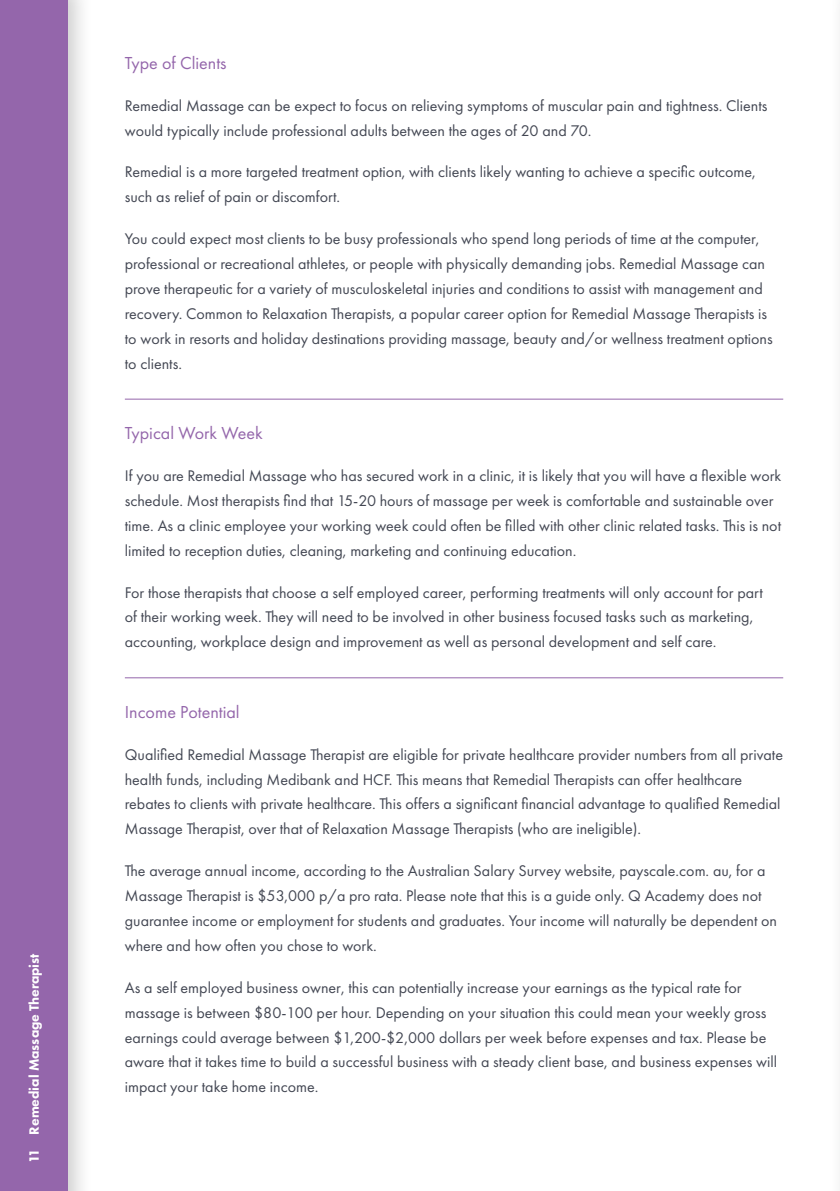
<style>
.page{position:relative;width:840px;height:1191px;background:#fff}
.page>*{position:absolute;margin:0;border:0;box-sizing:border-box;transform-origin:0 0}
.t1{font:18px "Futura PT";color:#9466ab}
.t2{font:16px/24.8px "Futura PT";color:#434753}
.t3{font:800 14px "Futura PT";color:#fff}
</style>
<div class="page">
<div style="left:0;top:0;width:94px;height:1191px;background:#000;opacity:.2"></div>
<div style="left:0;top:0;width:67px;height:1191px;background:#9466ab"></div>
<hr style="left:125px;top:399px;width:657px;height:1px;background:#9466ab">
<hr style="left:125px;top:677px;width:657px;height:1px;background:#9466ab">
<p class="t3" style="left:28px;top:1134px;width:183px;rotate:-90deg">Remedial Massage Therapist</p>
<p class="t3" style="left:28px;top:1162px;width:16px;rotate:-90deg">11</p>
<p class="t1" style="left:125px;top:55px;width:103px">Type of Clients</p>
<p class="t2" style="left:125px;top:94px;width:643px">Remedial Massage can be expect to focus on relieving symptoms of muscular pain and tightness. Clients would typically include professional adults between the ages of 20 and 70.</p>
<p class="t2" style="left:125px;top:161px;width:632px">Remedial is a more targeted treatment option, with clients likely wanting to achieve a specific outcome, such as relief of pain or discomfort.</p>
<p class="t2" style="left:125px;top:227px;width:649px">You could expect most clients to be busy professionals who spend long periods of time at the computer, professional or recreational athletes, or people with physically demanding jobs. Remedial Massage can prove therapeutic for a variety of musculoskeletal injuries and conditions to assist with management and recovery. Common to Relaxation Therapists, a popular career option for Remedial Massage Therapists is to work in resorts and holiday destinations providing massage, beauty and/or wellness treatment options to clients.</p>
<p class="t1" style="left:125px;top:425px;width:139px">Typical Work Week</p>
<p class="t2" style="left:125px;top:464px;width:657px">If you are Remedial Massage who has secured work in a clinic, it is likely that you will have a flexible work schedule. Most therapists find that 15-20 hours of massage per week is comfortable and sustainable over time. As a clinic employee your working week could often be filled with other clinic related tasks. This is not limited to reception duties, cleaning, marketing and continuing education.</p>
<p class="t2" style="left:125px;top:581px;width:639px">For those therapists that choose a self employed career, performing treatments will only account for part of their working week. They will need to be involved in other business focused tasks such as marketing, accounting, workplace design and improvement as well as personal development and self care.</p>
<p class="t1" style="left:125px;top:704px;width:116px">Income Potential</p>
<p class="t2" style="left:125px;top:743px;width:659px">Qualified Remedial Massage Therapist are eligible for private healthcare provider numbers from all private health funds, including Medibank and HCF. This means that Remedial Therapists can offer healthcare rebates to clients with private healthcare. This offers a significant financial advantage to qualified Remedial Massage Therapist, over that of Relaxation Massage Therapists (who are ineligible).</p>
<p class="t2" style="left:125px;top:859px;width:653px">The average annual income, according to the Australian Salary Survey website, payscale.com. au, for a Massage Therapist is $53,000 p/a pro rata. Please note that this is a guide only. Q Academy does not guarantee income or employment for students and graduates. Your income will naturally be dependent on where and how often you chose to work.</p>
<p class="t2" style="left:125px;top:976px;width:653px">As a self employed business owner, this can potentially increase your earnings as the typical rate for massage is between $80-100 per hour. Depending on your situation this could mean your weekly gross earnings could average between $1,200-$2,000 dollars per week before expenses and tax. Please be aware that it takes time to build a successful business with a steady client base, and business expenses will impact your take home income.</p>
</div>
